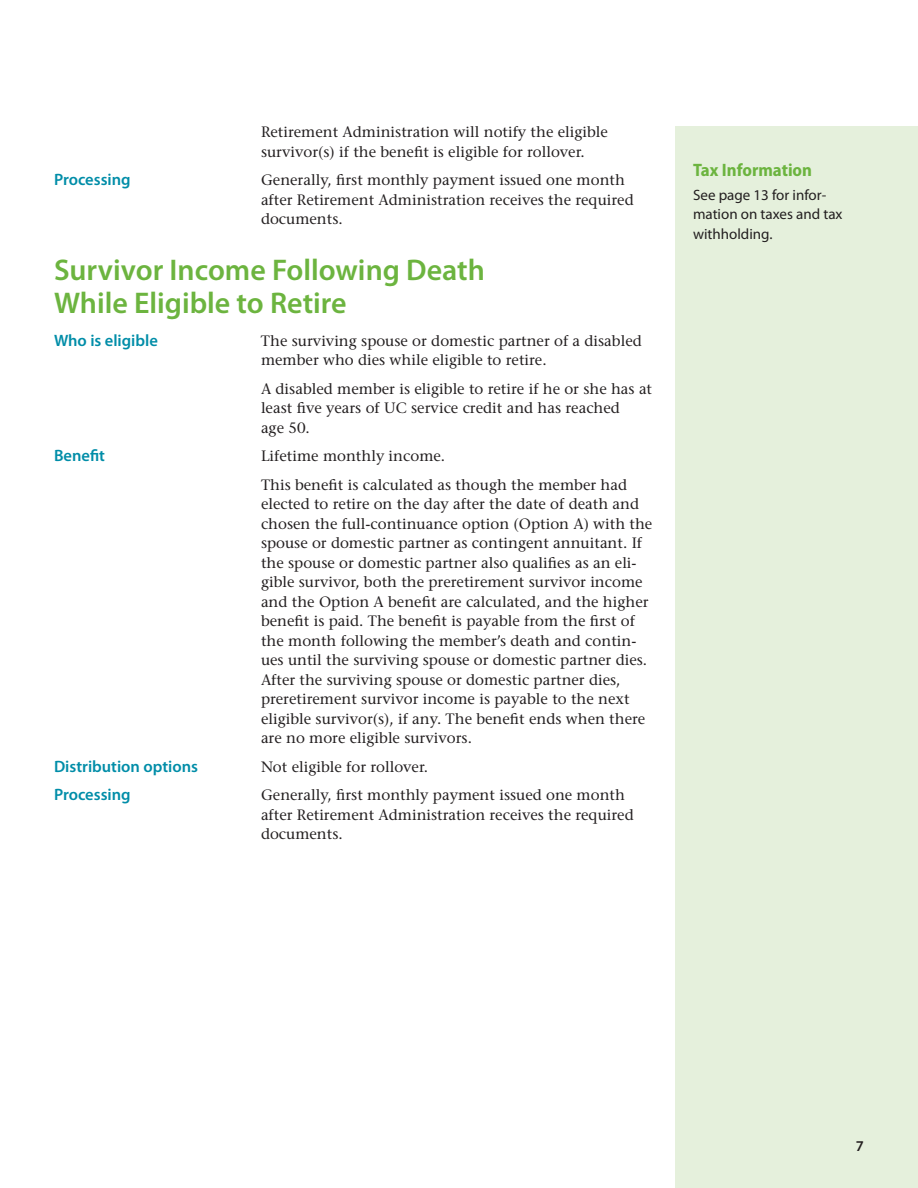
<style>
.page{position:relative;width:918px;height:1188px;background:#fff}
.page>*{position:absolute;margin:0;border:0;box-sizing:border-box;transform-origin:0 0}
.t1{font:600 30px/33px "Myriad Pro";color:#6cb43f}
.t2{font:700 semi-condensed 18px "Myriad Pro";color:#6cb43f}
.t3{font:600 16.5px "Myriad Pro";color:#008da8}
.t4{font:500 15px/19.5px "Stone Serif Std";color:#231f20}
.t5{font:15px/19.5px "Myriad Pro";color:#231f20}
.t6{font:600 15px "Myriad Pro";color:#231f20}
</style>
<div class="page">
<div style="left:675px;top:126px;width:243px;height:1062px;background:#e5f0dc"></div>
<p class="t4" style="left:261px;top:122px;width:349px">Retirement Administration will notify the eligible survivor(s) if the benefit is eligible for rollover.</p>
<p class="t3" style="left:54px;top:170px;width:78px">Processing</p>
<p class="t4" style="left:261px;top:170px;width:374px">Generally, first monthly payment issued one month after Retirement Administration receives the required documents.</p>
<h1 class="t1" style="left:54px;top:253px;width:432px">Survivor Income Following Death<br>While Eligible to Retire</h1>
<p class="t3" style="left:54px;top:331px;width:105px">Who is eligible</p>
<p class="t4" style="left:261px;top:331px;width:382px">The surviving spouse or domestic partner of a disabled member who dies while eligible to retire.</p>
<p class="t4" style="left:261px;top:379px;width:393px">A disabled member is eligible to retire if he or she has at least five years of UC service credit and has reached<br>age 50.</p>
<p class="t3" style="left:54px;top:446px;width:53px">Benefit</p>
<p class="t4" style="left:261px;top:442px;width:368px;line-height:28.5px">Lifetime monthly income.<br>This benefit is calculated as though the member had</p>
<p class="t4" style="left:261px;top:494px;width:393px">elected to retire on the day after the date of death and chosen the full-continuance option (Option A) with the spouse or domestic partner as contingent annuitant. If the spouse or domestic partner also qualifies as an eli&shy;gible survivor, both the preretirement survivor income and the Option A benefit are calculated, and the higher benefit is paid. The benefit is payable from the first of the month following the member’s death and contin&shy;ues until the surviving spouse or domestic partner dies.<br>After the surviving spouse or domestic partner dies, preretirement survivor income is payable to the next eligible survivor(s), if any. The benefit ends when there are no more eligible survivors.</p>
<p class="t3" style="left:54px;top:757px;width:146px">Distribution options</p>
<p class="t4" style="left:261px;top:757px;width:169px">Not eligible for rollover.</p>
<p class="t3" style="left:54px;top:785px;width:78px">Processing</p>
<p class="t4" style="left:261px;top:785px;width:374px">Generally, first monthly payment issued one month after Retirement Administration receives the required documents.</p>
<p class="t2" style="left:693px;top:159px;width:121px">Tax Information</p>
<p class="t5" style="left:693px;top:185px;width:151px">See page 13 for infor&shy;mation on taxes and tax withholding.</p>
<p class="t6" style="left:856px;top:1138px;width:10px">7</p>
</div>
